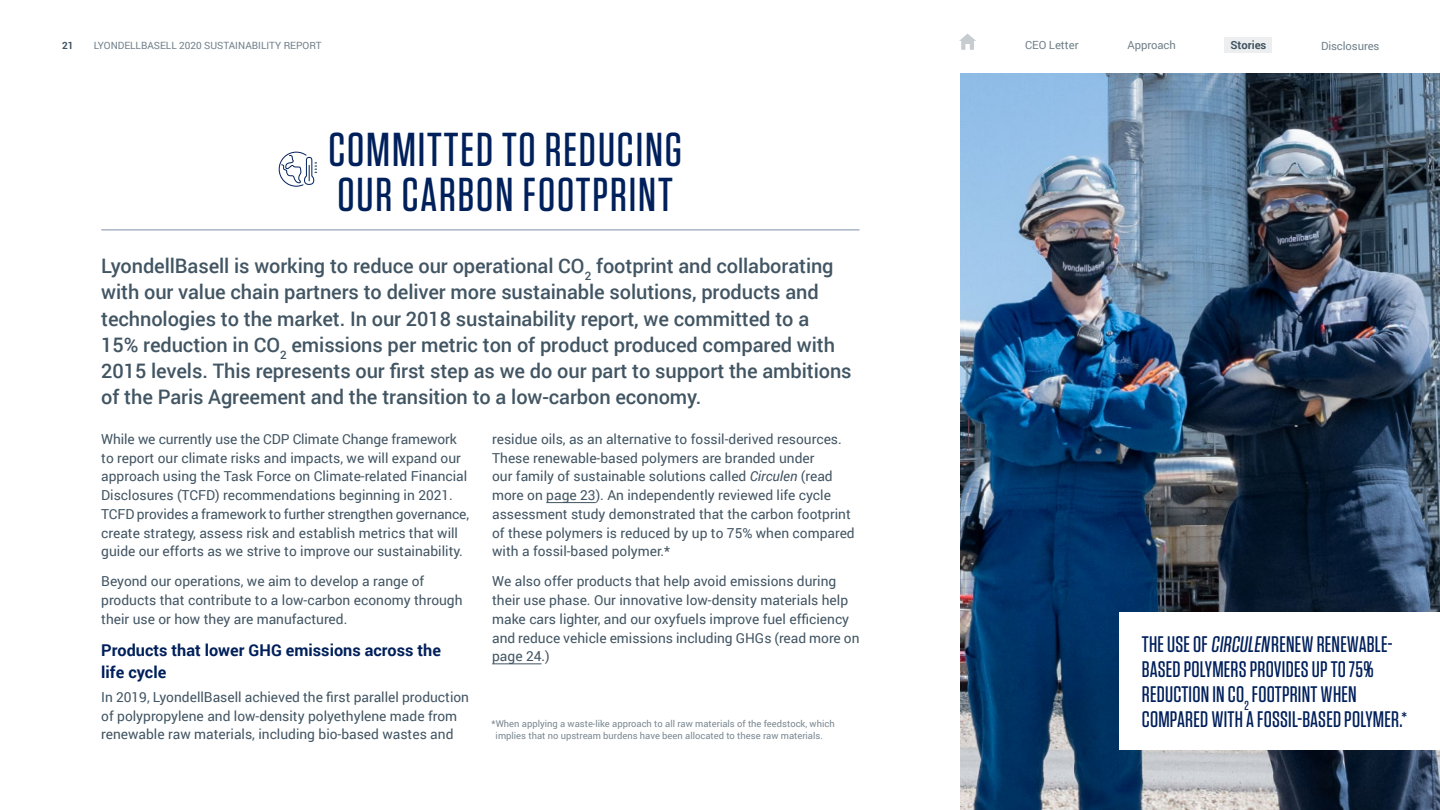
<style>
.page{position:relative;width:1440px;height:810px;background:#fff}
.page>*{position:absolute;margin:0;border:0;box-sizing:border-box;transform-origin:0 0}
.t1{font:500 47.5px/45px "Tungsten";letter-spacing:.04em;color:#00205b}
.t2{font:500 22.5px/25px "Tungsten";letter-spacing:.01em;color:#00205b}
.t3{font:500 20px/26.2px "Roboto";letter-spacing:-.005em;color:#425563}
.t4{font:700 16.25px/21.2px "Roboto";color:#00205b}
.t5{font:13.75px/18.8px "Roboto";color:#425563}
.t6{font:11.25px "Roboto";letter-spacing:-.005em;color:#71808a}
.t7{font:700 11.25px "Roboto";letter-spacing:-.005em;color:#425563}
.t8{font:10px "Roboto";color:#71808a}
.t9{font:700 10px "Roboto";color:#425563}
.t10{font:9.38px/12.5px "Roboto";color:#7b8892}
.s1{font-style:italic}
.s2{font-size:18.75px}
</style>
<div class="page">
<img style="left:961px;top:73px;width:479px;height:737px">
<hr style="left:101px;top:229px;width:758px;height:1px;background:#8090ad">
<svg style="left:278px;top:151px;width:39px;height:36px"></svg>
<hr style="left:546px;top:502px;width:50px;height:1px;background:#425563">
<hr style="left:492px;top:664px;width:50px;height:1px;background:#425563">
<div style="left:1119px;top:612px;width:321px;height:138px;background:#fff"></div>
<div style="left:1225px;top:37px;width:47px;height:16px;background:#eceeef"></div>
<svg style="left:959px;top:34px;width:17px;height:16px"></svg>
<p class="t9" style="left:62px;top:39px;width:13px">21</p>
<p class="t8" style="left:94px;top:39px;width:229px">LYONDELLBASELL 2020 SUSTAINABILITY REPORT</p>
<p class="t6" style="left:1025px;top:37px;width:55px">CEO Letter</p>
<p class="t6" style="left:1128px;top:37px;width:50px">Approach</p>
<p class="t7" style="left:1231px;top:37px;width:37px">Stories</p>
<p class="t6" style="left:1321px;top:38px;width:60px">Disclosures</p>
<h1 class="t1" style="left:328px;top:127px;width:355px">COMMITTED TO REDUCING<br>OUR CARBON FOOTPRINT</h1>
<p class="t3" style="left:101px;top:252px;width:752px">LyondellBasell is working to reduce our operational CO<sub>2</sub> footprint and collaborating with our value chain partners to deliver more sustainable solutions, products and technologies to the market. In our 2018 sustainability report, we committed to a<br>15% reduction in CO<sub>2</sub> emissions per metric ton of product produced compared with 2015 levels. This represents our first step as we do our part to support the ambitions of the Paris Agreement and the transition to a low-carbon economy.</p>
<p class="t5" style="left:101px;top:429px;width:369px">While we currently use the CDP Climate Change framework to report our climate risks and impacts, we will expand our approach using the Task Force on Climate-related Financial Disclosures (TCFD) recommendations beginning in 2021.<br>TCFD provides a framework to further strengthen governance, create strategy, assess risk and establish metrics that will guide our efforts as we strive to improve our sustainability.</p>
<p class="t5" style="left:101px;top:572px;width:363px">Beyond our operations, we aim to develop a range of products that contribute to a low-carbon economy through their use or how they are manufactured.</p>
<p class="t4" style="left:101px;top:639px;width:341px">Products that lower GHG emissions across the life cycle</p>
<p class="t5" style="left:101px;top:687px;width:369px">In 2019, LyondellBasell achieved the first parallel production of polypropylene and low-density polyethylene made from renewable raw materials, including bio-based wastes and</p>
<p class="t5" style="left:492px;top:429px;width:364px">residue oils, as an alternative to fossil-derived resources.<br>These renewable-based polymers are branded under<br>our family of sustainable solutions called <span class="s1">Circulen</span> (read more on page 23). An independently reviewed life cycle assessment study demonstrated that the carbon footprint of these polymers is reduced by up to 75% when compared with a fossil-based polymer.*</p>
<p class="t5" style="left:492px;top:572px;width:369px">We also offer products that help avoid emissions during their use phase. Our innovative low-density materials help make cars lighter, and our oxyfuels improve fuel efficiency and reduce vehicle emissions including GHGs (read more on page 24.)</p>
<p class="t10" style="left:496px;top:717px;width:341px;text-indent:-4px">*When applying a waste-like approach to all raw materials of the feedstock, which implies that no upstream burdens have been allocated to these raw materials.</p>
<h2 class="t2" style="left:1142px;top:632px;width:266px">THE USE OF CIRCULENRENEW RENEWABLE-BASED POLYMERS PROVIDES UP TO 75% REDUCTION IN CO<sub>2</sub> FOOTPRINT WHEN COMPARED WITH A FOSSIL-BASED POLYMER.<span class="s2">*</span></h2>
</div>
